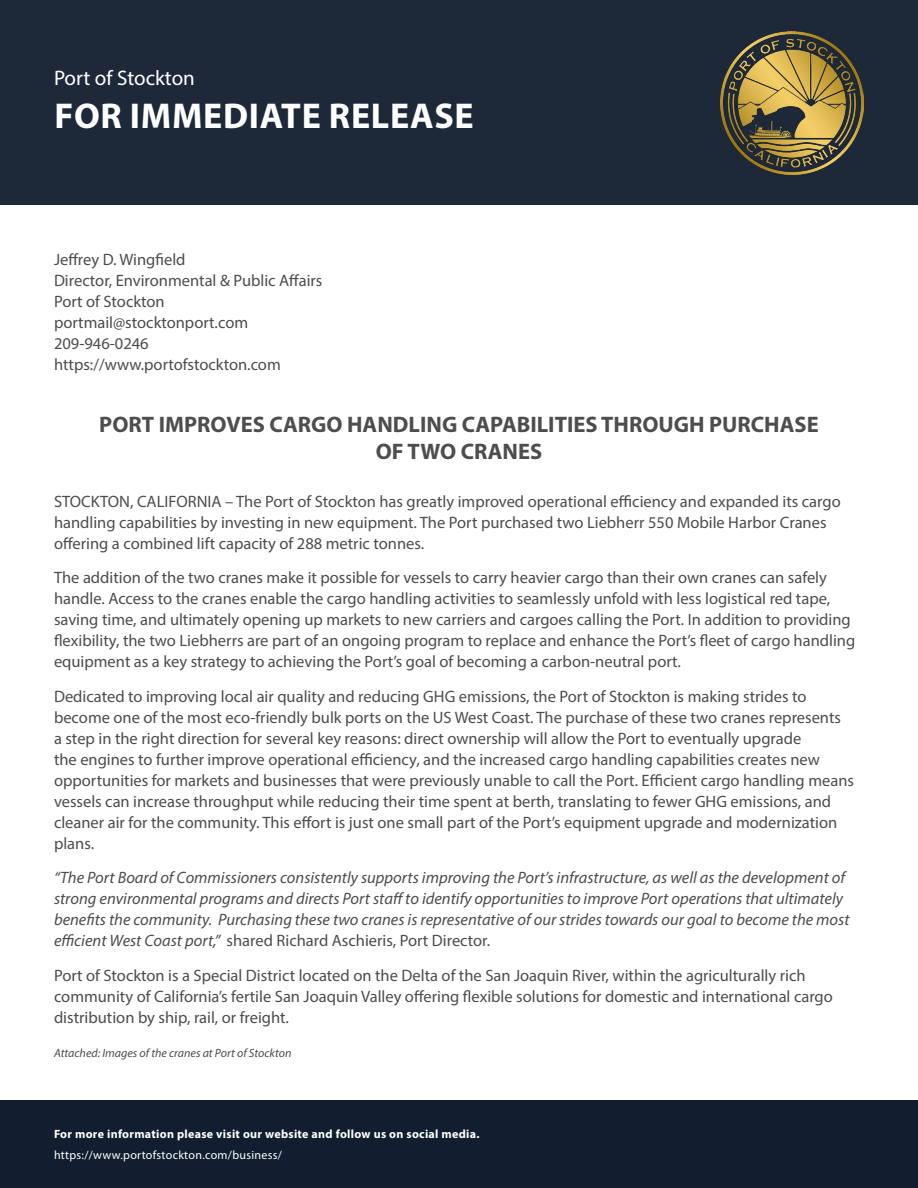
<style>
.page{position:relative;width:918px;height:1188px;background:#fff}
.page>*{position:absolute;margin:0;border:0;box-sizing:border-box;transform-origin:0 0}
.t1{font:700 36px "Myriad Pro";letter-spacing:.02em;color:#fff}
.t2{font:700 22.5px/27px "Myriad Pro";color:#4d4d4f;text-align:center}
.t3{font:21px "Myriad Pro";color:#fff}
.t4{font:16.5px/21px "Myriad Pro";color:#4d4d4f}
.t5{font:italic 16.5px/21px "Myriad Pro";color:#4d4d4f}
.t6{font:700 12px "Myriad Pro";letter-spacing:.025em;color:#fff}
.t7{font:italic 12px "Myriad Pro";color:#4d4d4f}
.t8{font:12px "Myriad Pro";letter-spacing:.025em;color:#fff}
.s1{font-style:normal}
</style>
<div class="page">
<div style="left:0;top:0;width:918px;height:204px;background:#1d2939"></div>
<div style="left:0;top:1101px;width:918px;height:87px;background:#111e2f"></div>
<img style="left:720px;top:31px;width:144px;height:143px">
<p class="t3" style="left:54px;top:65px;width:142px">Port of Stockton</p>
<p class="t1" style="left:54px;top:93px;width:421px">FOR IMMEDIATE RELEASE</p>
<p class="t4" style="left:54px;top:249px;width:133px">Jeffrey D. Wingfield</p>
<p class="t4" style="left:54px;top:270px;width:270px">Director, Environmental &amp; Public Affairs</p>
<p class="t4" style="left:54px;top:291px;width:112px">Port of Stockton</p>
<p class="t4" style="left:54px;top:312px;width:196px">portmail@stocktonport.com</p>
<p class="t4" style="left:54px;top:333px;width:96px">209-946-0246</p>
<p class="t4" style="left:54px;top:354px;width:228px">https://www.portofstockton.com</p>
<p class="t2" style="left:99px;top:410px;width:721px">PORT IMPROVES CARGO HANDLING CAPABILITIES THROUGH PURCHASE<br>OF TWO CRANES</p>
<p class="t4" style="left:54px;top:490px;width:788px">STOCKTON, CALIFORNIA – The Port of Stockton has greatly improved operational efficiency and expanded its cargo handling capabilities by investing in new equipment. The Port purchased two Liebherr 550 Mobile Harbor Cranes offering a combined lift capacity of 288 metric tonnes.</p>
<p class="t4" style="left:54px;top:567px;width:803px">The addition of the two cranes make it possible for vessels to carry heavier cargo than their own cranes can safely handle. Access to the cranes enable the cargo handling activities to seamlessly unfold with less logistical red tape, saving time, and ultimately opening up markets to new carriers and cargoes calling the Port. In addition to providing flexibility, the two Liebherrs are part of an ongoing program to replace and enhance the Port’s fleet of cargo handling equipment as a key strategy to achieving the Port’s goal of becoming a carbon-neutral port.</p>
<p class="t4" style="left:54px;top:685px;width:802px">Dedicated to improving local air quality and reducing GHG emissions, the Port of Stockton is making strides to become one of the most eco-friendly bulk ports on the US West Coast. The purchase of these two cranes represents<br>a step in the right direction for several key reasons: direct ownership will allow the Port to eventually upgrade<br>the engines to further improve operational efficiency, and the increased cargo handling capabilities creates new opportunities for markets and businesses that were previously unable to call the Port. Efficient cargo handling means vessels can increase throughput while reducing their time spent at berth, translating to fewer GHG emissions, and cleaner air for the community. This effort is just one small part of the Port’s equipment upgrade and modernization plans.</p>
<p class="t5" style="left:54px;top:867px;width:797px">“The Port Board of Commissioners consistently supports improving the Port’s infrastructure, as well as the development of strong environmental programs and directs Port staff to identify opportunities to improve Port operations that ultimately benefits the community. Purchasing these two cranes is representative of our strides towards our goal to become the most efficient West Coast port,” <span class="s1">shared Richard Aschieris, Port Director.</span></p>
<p class="t4" style="left:54px;top:964px;width:780px">Port of Stockton is a Special District located on the Delta of the San Joaquin River, within the agriculturally rich community of California’s fertile San Joaquin Valley offering flexible solutions for domestic and international cargo distribution by ship, rail, or freight.</p>
<p class="t7" style="left:54px;top:1046px;width:239px">Attached: Images of the cranes at Port of Stockton</p>
<p class="t6" style="left:54px;top:1126px;width:427px">For more information please visit our website and follow us on social media.</p>
<p class="t8" style="left:54px;top:1148px;width:230px">https://www.portofstockton.com/business/</p>
</div>
